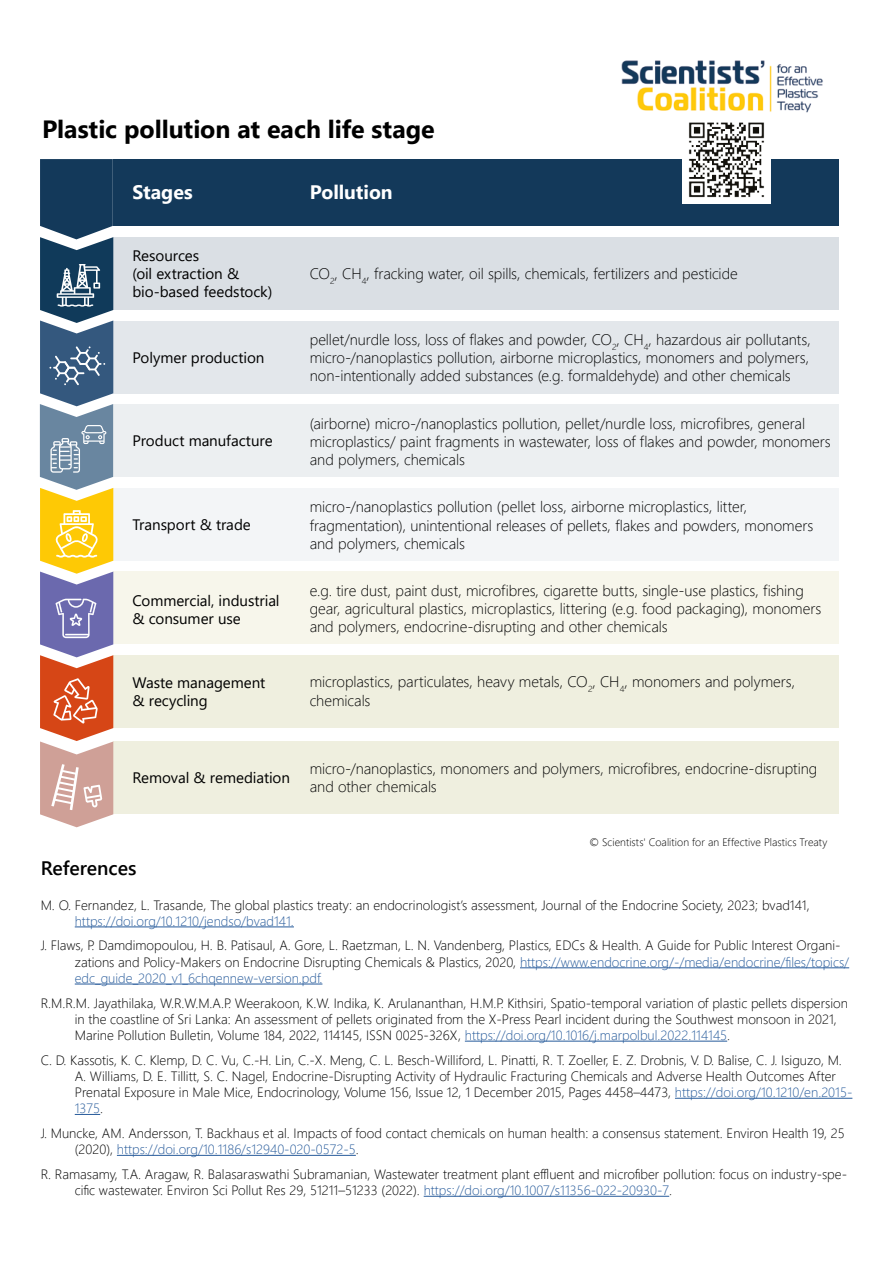
<style>
.page{position:relative;width:893px;height:1263px;background:#fff}
.page>*{position:absolute;margin:0;border:0;box-sizing:border-box;transform-origin:0 0}
.t1{font:700 24.9px "Segoe UI";letter-spacing:-.005em;color:#000}
.t2{font:700 19.5px "Segoe UI";color:#fff}
.t3{font:600 19.5px "Segoe UI";color:#000}
.t4{font:300 15.15px/18.1px "Segoe UI";letter-spacing:-.005em;color:#000}
.t5{font:15.15px/18.1px "Segoe UI";letter-spacing:-.005em;color:#000}
.referenzen{font:300 13.5px/16.2px "Segoe UI";color:#000}
.t6{font:300 10.8px "Segoe UI";letter-spacing:.005em;color:#000}
.s1{color:#275b9b}
</style>
<div class="page">
<div style="left:113px;top:237px;width:725px;height:72px;background:#dadfe4"></div>
<div style="left:113px;top:321px;width:725px;height:73px;background:#e3e7eb"></div>
<div style="left:113px;top:405px;width:725px;height:72px;background:#eceff1"></div>
<div style="left:113px;top:488px;width:725px;height:73px;background:#f3f5f7"></div>
<div style="left:113px;top:572px;width:725px;height:72px;background:#f7f6eb"></div>
<div style="left:113px;top:655px;width:725px;height:72px;background:#efefdf"></div>
<div style="left:113px;top:741px;width:725px;height:73px;background:#efefdf"></div>
<div style="left:113px;top:159px;width:725px;height:67px;background:#13395a"></div>
<img style="left:622px;top:60px;width:201px;height:52px">
<img style="left:682px;top:122px;width:89px;height:82px">
<svg style="left:40px;top:159px;width:73px;height:668px"></svg>
<hr style="left:75px;top:926px;width:219px;height:1px;background:#275b9b">
<hr style="left:520px;top:967px;width:329px;height:1px;background:#275b9b">
<hr style="left:75px;top:984px;width:247px;height:1px;background:#275b9b">
<hr style="left:465px;top:1041px;width:262px;height:1px;background:#275b9b">
<hr style="left:675px;top:1098px;width:177px;height:1px;background:#275b9b">
<svg style="left:75px;top:1114px;width:25px;height:1px"></svg>
<hr style="left:117px;top:1155px;width:239px;height:1px;background:#275b9b">
<hr style="left:424px;top:1196px;width:245px;height:1px;background:#275b9b">
<p class="t1" style="left:42px;top:106px;width:394px">Plastic pollution at each life stage</p>
<p class="t2" style="left:132px;top:174px;width:62px">Stages</p>
<p class="t2" style="left:310px;top:174px;width:85px">Pollution</p>
<p class="t5" style="left:132px;top:245px;width:141px">Resources<br>(oil extraction &amp; bio-based feedstock)</p>
<p class="t5" style="left:132px;top:347px;width:134px">Polymer production</p>
<p class="t5" style="left:132px;top:430px;width:142px">Product manufacture</p>
<p class="t5" style="left:132px;top:514px;width:120px">Transport &amp; trade</p>
<p class="t5" style="left:132px;top:590px;width:149px">Commercial, industrial &amp; consumer use</p>
<p class="t5" style="left:132px;top:672px;width:134px">Waste management &amp; recycling</p>
<p class="t4" style="left:310px;top:263px;width:430px">CO<sub>2</sub>, CH<sub>4</sub>, fracking water, oil spills, chemicals, fertilizers and pesticide</p>
<p class="t4" style="left:310px;top:329px;width:503px;text-align:justify">pellet/nurdle loss, loss of flakes and powder, CO<sub>2</sub>, CH<sub>4</sub>, hazardous air pollutants, micro-/nanoplastics pollution, airborne microplastics, monomers and polymers, non-intentionally added substances (e.g. formaldehyde) and other chemicals</p>
<p class="t4" style="left:310px;top:413px;width:523px">(airborne) micro-/nanoplastics pollution, pellet/nurdle loss, microfibres, general microplastics/ paint fragments in wastewater, loss of flakes and powder, monomers and polymers, chemicals</p>
<p class="t4" style="left:310px;top:496px;width:505px">micro-/nanoplastics pollution (pellet loss, airborne microplastics, litter, fragmentation), unintentional releases of pellets, flakes and powders, monomers and polymers, chemicals</p>
<p class="t4" style="left:310px;top:580px;width:513px">e.g. tire dust, paint dust, microfibres, cigarette butts, single-use plastics, fishing gear, agricultural plastics, microplastics, littering (e.g. food packaging), monomers and polymers, endocrine-disrupting and other chemicals</p>
<p class="t4" style="left:310px;top:671px;width:487px">microplastics, particulates, heavy metals, CO<sub>2</sub>, CH<sub>4</sub>, monomers and polymers, chemicals</p>
<p class="t5" style="left:132px;top:767px;width:159px">Removal &amp; remediation</p>
<p class="t4" style="left:310px;top:758px;width:509px">micro-/nanoplastics, monomers and polymers, microfibres, endocrine-disrupting and other chemicals</p>
<p class="t6" style="left:589px;top:832px;width:239px">© Scientists' Coalition for an Effective Plastics Treaty</p>
<p class="t3" style="left:41px;top:850px;width:97px">References</p>
<p class="referenzen" style="left:75px;top:895px;width:736px;text-indent:-34px">M. O. Fernandez, L. Trasande, The global plastics treaty: an endocrinologist’s assessment, Journal of the Endocrine Society, 2023; bvad141, <span class="s1">https://doi.org/10.1210/jendso/bvad141.</span></p>
<p class="referenzen" style="left:75px;top:936px;width:776px;text-indent:-34px">J. Flaws, P. Damdimopoulou, H. B. Patisaul, A. Gore, L. Raetzman, L. N. Vandenberg, Plastics, EDCs &amp; Health. A Guide for Public Interest Organi&shy;zations and Policy-Makers on Endocrine Disrupting Chemicals &amp; Plastics, 2020, <span class="s1">https://www.endocrine.org/-/media/endocrine/files/topics/ edc_guide_2020_v1_6chqennew-version.pdf.</span></p>
<p class="referenzen" style="left:75px;top:993px;width:775px;text-indent:-34px">R.M.R.M. Jayathilaka, W.R.W.M.A.P. Weerakoon, K.W. Indika, K. Arulananthan, H.M.P. Kithsiri, Spatio-temporal variation of plastic pellets dispersion in the coastline of Sri Lanka: An assessment of pellets originated from the X-Press Pearl incident during the Southwest monsoon in 2021,<br>Marine Pollution Bulletin, Volume 184, 2022, 114145, ISSN 0025-326X, <span class="s1">https://doi.org/10.1016/j.marpolbul.2022.114145</span>.</p>
<p class="referenzen" style="left:75px;top:1050px;width:779px;text-indent:-34px">C. D. Kassotis, K. C. Klemp, D. C. Vu, C.-H. Lin, C.-X. Meng, C. L. Besch-Williford, L. Pinatti, R. T. Zoeller, E. Z. Drobnis, V. D. Balise, C. J. Isiguzo, M.<br>A. Williams, D. E. Tillitt, S. C. Nagel, Endocrine-Disrupting Activity of Hydraulic Fracturing Chemicals and Adverse Health Outcomes After Prenatal Exposure in Male Mice, Endocrinology, Volume 156, Issue 12, 1 December 2015, Pages 4458–4473, <span class="s1">https://doi.org/10.1210/en.2015- 1375</span>.</p>
<p class="referenzen" style="left:75px;top:1124px;width:772px;text-indent:-34px">J. Muncke, AM. Andersson, T. Backhaus et al. Impacts of food contact chemicals on human health: a consensus statement. Environ Health 19, 25 (2020), <span class="s1">https://doi.org/10.1186/s12940-020-0572-5</span>.</p>
<p class="referenzen" style="left:75px;top:1165px;width:774px;text-indent:-34px">R. Ramasamy, T.A. Aragaw, R. Balasaraswathi Subramanian, Wastewater treatment plant effluent and microfiber pollution: focus on industry-spe&shy;cific wastewater. Environ Sci Pollut Res 29, 51211–51233 (2022). <span class="s1">https://doi.org/10.1007/s11356-022-20930-7</span>.</p>
</div>
